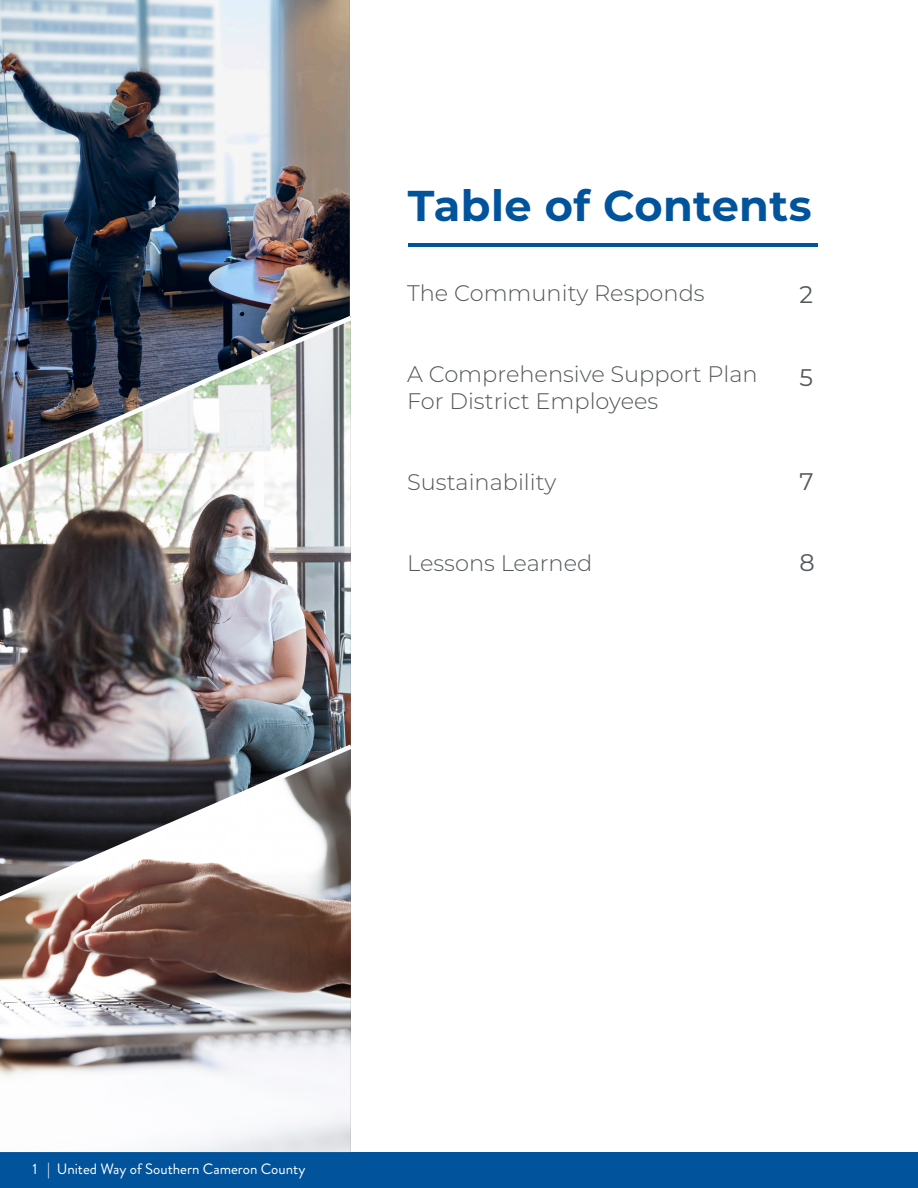
<style>
.page{position:relative;width:918px;height:1188px;background:#fff}
.page>*{position:absolute;margin:0;border:0;box-sizing:border-box;transform-origin:0 0}
.t1{font:700 43.05px "Montserrat";letter-spacing:.01em;color:#01539c}
.t2{font:24px "Montserrat";color:#525759}
.t3{font:300 22.5px/27px "Montserrat";color:#525759}
.t4{font:15px "Brandon Grotesque";color:#fff}
</style>
<div class="page">
<div style="left:0;top:1152px;width:918px;height:36px;background:#01539c"></div>
<hr style="left:408px;top:244px;width:409px;height:3px;background:#01539c">
<img style="left:0;top:910px;width:351px;height:242px">
<img style="left:0;top:482px;width:351px;height:259px">
<img style="left:0;top:0;width:350px;height:312px">
<img style="left:0;top:312px;width:351px;height:170px">
<img style="left:0;top:741px;width:351px;height:169px">
<p class="t1" style="left:408px;top:175px;width:405px">Table of Contents</p>
<p class="t3" style="left:407px;top:279px;width:299px">The Community Responds</p>
<p class="t2" style="left:800px;top:278px;width:15px">2</p>
<p class="t3" style="left:407px;top:360px;width:352px">A Comprehensive Support Plan<br>For District Employees</p>
<p class="t2" style="left:800px;top:361px;width:15px">5</p>
<p class="t3" style="left:407px;top:468px;width:151px">Sustainability</p>
<p class="t2" style="left:800px;top:465px;width:16px">7</p>
<p class="t3" style="left:407px;top:549px;width:187px">Lessons Learned</p>
<p class="t2" style="left:800px;top:546px;width:17px">8</p>
<p class="t4" style="left:32px;top:1159px;width:274px">1 | United Way of Southern Cameron County</p>
</div>
